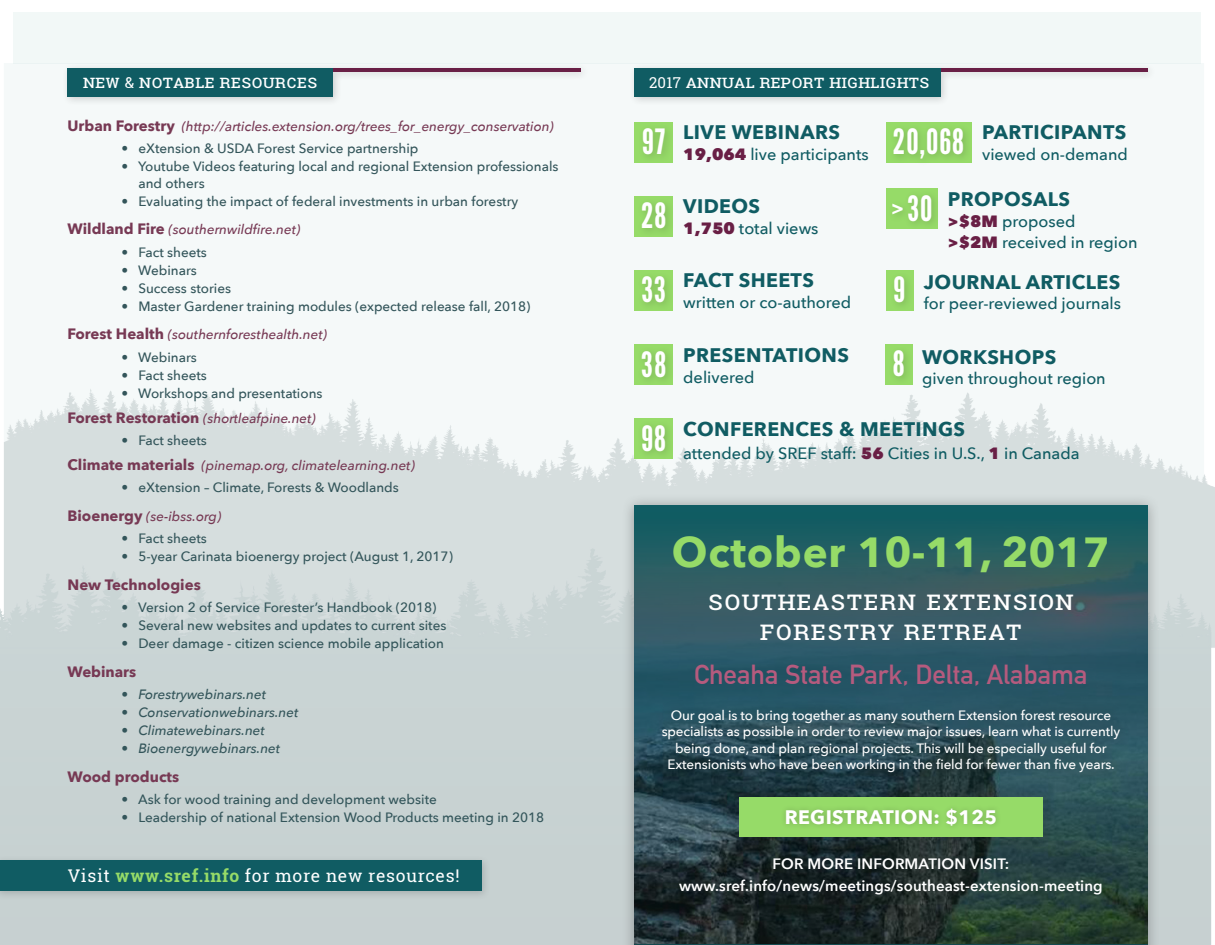
<style>
.page{position:relative;width:1215px;height:945px;background:#fff}
.page>*{position:absolute;margin:0;border:0;box-sizing:border-box;transform-origin:0 0}
.t1{font:700 42px "Avenir Next";letter-spacing:.02em;color:#96db68}
.t2{font:34.8px "League Gothic";letter-spacing:.03em;color:#fff}
.t3{font:27px "Roboto Slab";letter-spacing:.05em;color:#fff}
.t4{font:700 27px "DIN Alternate";color:#b55b7e}
.t5{font:700 19.65px "Avenir Next";letter-spacing:.02em;color:#105c63}
.t6{font:700 19.5px "Avenir Next";letter-spacing:.02em;color:#fff}
.t7{font:18px "Roboto Slab";letter-spacing:.02em;color:#fff}
.t8{font:17.55px "Roboto Slab";letter-spacing:.04em;color:#fff}
.t9{font:500 16.35px "Avenir Next";color:#105c63}
.t10{font:600 15px "Avenir Next";letter-spacing:.01em;color:#fff}
.t11{font:700 15px "Avenir Next";color:#773954}
.t12{font:15px "Roboto Slab";color:#fff}
.t13{font:500 13.5px "Avenir Next";color:#33555a}
.t14{font:500 13.5px/16.5px "Avenir Next";letter-spacing:-.01em;color:#fff;text-align:center}
.t15{font:italic 500 13.5px "Avenir Next";color:#773954}
.t16{font:italic 500 13.5px "Avenir Next";color:#33555a}
.s1{font-size:15px}
.s2{font-weight:700;font-style:normal;font-size:15px}
.s3{font-style:normal}
.s4{font-weight:700;color:#96db68}
.s5{font-size:18px}
.s6{font-weight:800;color:#691f45}
.s7{font-family:"Bebas";font-size:22.8px}
</style>
<div class="page">
<img style="left:0;top:188px;width:1215px;height:757px">
<div style="left:14px;top:13px;width:1188px;height:51px;background:#f2f8f7"></div>
<div style="left:61px;top:62px;width:529px;height:45px;background:#231f20;opacity:.2"></div>
<hr style="left:67px;top:68px;width:513px;height:4px;background:#691f45">
<div style="left:67px;top:68px;width:266px;height:29px;background:#105c63"></div>
<div style="left:622px;top:494px;width:538px;height:451px;background:#231f20;opacity:.35"></div>
<div style="left:634px;top:506px;width:514px;height:439px;background:#125c62"></div>
<img style="left:634px;top:533px;width:514px;height:411px">
<div style="left:650px;top:698px;width:481px;height:87px;background:#231f20;opacity:.45"></div>
<div style="left:720px;top:778px;width:341px;height:77px;background:#231f20;opacity:.25"></div>
<div style="left:739px;top:797px;width:303px;height:40px;background:#96db68"></div>
<div style="left:780px;top:803px;width:222px;height:28px;background:#231f20;opacity:.25"></div>
<div style="left:634px;top:122px;width:39px;height:41px;background:#96db68"></div>
<div style="left:638px;top:123px;width:36px;height:41px;background:#231f20;opacity:.2"></div>
<div style="left:886px;top:122px;width:86px;height:41px;background:#96db68"></div>
<div style="left:889px;top:123px;width:84px;height:45px;background:#231f20;opacity:.2"></div>
<div style="left:634px;top:196px;width:39px;height:41px;background:#96db68"></div>
<div style="left:637px;top:197px;width:38px;height:41px;background:#231f20;opacity:.2"></div>
<div style="left:634px;top:270px;width:39px;height:41px;background:#96db68"></div>
<div style="left:637px;top:271px;width:37px;height:41px;background:#91d365"></div>
<div style="left:886px;top:270px;width:27px;height:41px;background:#96db68"></div>
<div style="left:889px;top:271px;width:25px;height:41px;background:#231f20;opacity:.2"></div>
<div style="left:634px;top:419px;width:39px;height:40px;background:#96db68"></div>
<div style="left:637px;top:419px;width:37px;height:41px;background:#231f20;opacity:.2"></div>
<div style="left:634px;top:345px;width:39px;height:40px;background:#96db68"></div>
<div style="left:637px;top:346px;width:38px;height:41px;background:#231f20;opacity:.2"></div>
<div style="left:885px;top:344px;width:28px;height:41px;background:#96db68"></div>
<div style="left:889px;top:345px;width:24px;height:41px;background:#231f20;opacity:.2"></div>
<div style="left:0;top:855px;width:491px;height:46px;background:#231f20;opacity:.2"></div>
<div style="left:0;top:861px;width:481px;height:30px;background:#105c63"></div>
<div style="left:886px;top:189px;width:52px;height:40px;background:#96db68"></div>
<div style="left:887px;top:190px;width:54px;height:41px;background:#231f20;opacity:.2"></div>
<div style="left:628px;top:62px;width:529px;height:45px;background:#231f20;opacity:.2"></div>
<hr style="left:634px;top:68px;width:514px;height:4px;background:#691f45">
<div style="left:634px;top:68px;width:307px;height:29px;background:#105c63"></div>
<p class="t7" style="left:83px;top:69px;width:236px">New <span class="s1">&amp;</span> Notable Resource s</p>
<p class="t15" style="left:68px;top:114px;width:488px"><span class="s2">Urban Forestry</span> (http://articles.extension.org/trees_for_energy_conservation)</p>
<p class="t13" style="left:122px;top:137px;width:299px">• eXtension &amp; USDA Forest Service partnership</p>
<p class="t13" style="left:122px;top:155px;width:439px">• Youtube Videos featuring local and regional Extension professionals</p>
<p class="t13" style="left:138px;top:171px;width:68px">and others</p>
<p class="t13" style="left:122px;top:189px;width:398px">• Evaluating the impact of federal investments in urban forestry</p>
<p class="t15" style="left:68px;top:218px;width:234px"><span class="s2">Wildland Fire</span> (southernwildfire.net)</p>
<p class="t13" style="left:122px;top:240px;width:87px">• Fact sheets</p>
<p class="t13" style="left:122px;top:258px;width:77px">• Webinars</p>
<p class="t13" style="left:122px;top:276px;width:111px">• Success stories</p>
<p class="t13" style="left:122px;top:294px;width:410px">• Master Gardener training modules (expected release fall, 2018)</p>
<p class="t15" style="left:68px;top:323px;width:261px"><span class="s2">Forest Health</span> (southernforesthealth.net)</p>
<p class="t13" style="left:122px;top:345px;width:77px">• Webinars</p>
<p class="t13" style="left:122px;top:363px;width:87px">• Fact sheets</p>
<p class="t13" style="left:122px;top:381px;width:203px">• Workshops and presentations</p>
<p class="t15" style="left:68px;top:406px;width:250px"><span class="s2">Forest Restoration</span> (shortleafpine.net)</p>
<p class="t13" style="left:122px;top:429px;width:87px">• Fact sheets</p>
<p class="t15" style="left:68px;top:454px;width:349px"><span class="s2">Climate materials</span> (pinemap.org, climatelearning.net)</p>
<p class="t13" style="left:122px;top:476px;width:279px">• eXtension – Climate, Forests &amp; Woodlands</p>
<p class="t15" style="left:68px;top:505px;width:155px"><span class="s2">Bioenergy</span> (se-ibss.org)</p>
<p class="t13" style="left:122px;top:527px;width:87px">• Fact sheets</p>
<p class="t13" style="left:122px;top:545px;width:333px">• 5-year Carinata bioenergy project (August 1, 2017)</p>
<p class="t11" style="left:68px;top:572px;width:135px">New Technologies</p>
<p class="t13" style="left:122px;top:596px;width:317px">• Version 2 of Service Forester’s Handbook (2018)</p>
<p class="t13" style="left:122px;top:614px;width:326px">• Several new websites and updates to current sites</p>
<p class="t13" style="left:122px;top:632px;width:324px">• Deer damage - citizen science mobile application</p>
<p class="t11" style="left:68px;top:659px;width:70px">Webinars</p>
<p class="t16" style="left:122px;top:683px;width:146px"><span class="s3">•</span> Forestrywebinars.net</p>
<p class="t16" style="left:122px;top:701px;width:178px">• Conservationwebinars.net</p>
<p class="t16" style="left:122px;top:719px;width:145px">• Climatewebinars.net</p>
<p class="t16" style="left:122px;top:737px;width:160px">• Bioenergywebinars.net</p>
<p class="t11" style="left:68px;top:764px;width:113px">Wood products</p>
<p class="t13" style="left:122px;top:788px;width:317px">• Ask for wood training and development website</p>
<p class="t13" style="left:122px;top:806px;width:424px">• Leadership of national Extension Wood Products meeting in 2018</p>
<p class="t8" style="left:68px;top:863px;width:393px">Visit <span class="s4">www.sref.info</span> for more new resources!</p>
<p class="t12" style="left:649px;top:72px;width:50px">2017 <span class="s5">Ann</span></p>
<p class="t7" style="left:722px;top:69px;width:209px">ual Rep ort Highlights</p>
<p class="t2" style="left:642px;top:121px;width:24px">97</p>
<p class="t5" style="left:683px;top:115px;width:158px">LIVE WEBINARS</p>
<p class="t2" style="left:893px;top:121px;width:73px">20,068</p>
<p class="t9" style="left:683px;top:140px;width:187px"><span class="s6">19,064</span> live participants</p>
<p class="t5" style="left:982px;top:115px;width:146px">PARTICIPANTS</p>
<p class="t9" style="left:982px;top:140px;width:147px">viewed on-demand</p>
<p class="t2" style="left:641px;top:195px;width:27px">28</p>
<p class="t5" style="left:683px;top:189px;width:78px">VIDEOS</p>
<p class="t9" style="left:683px;top:214px;width:137px"><span class="s6">1,750</span> total views</p>
<p class="t2" style="left:892px;top:188px;width:42px"><span class="s7">&gt;</span>30</p>
<p class="t5" style="left:948px;top:182px;width:124px">PROPOSALS</p>
<p class="t9" style="left:948px;top:207px;width:129px"><span class="s6">&gt;$8M</span> proposed</p>
<p class="t9" style="left:948px;top:228px;width:191px"><span class="s6">&gt;$2M</span> received in region</p>
<p class="t2" style="left:642px;top:269px;width:26px">33</p>
<p class="t5" style="left:683px;top:263px;width:132px">FACT SHEETS</p>
<p class="t2" style="left:894px;top:269px;width:13px">9</p>
<p class="t9" style="left:683px;top:288px;width:169px">written or co-authored</p>
<p class="t5" style="left:924px;top:265px;width:198px">JOURNAL ARTICLES</p>
<p class="t9" style="left:924px;top:290px;width:199px">for peer-reviewed journals</p>
<p class="t2" style="left:641px;top:344px;width:27px">38</p>
<p class="t5" style="left:683px;top:338px;width:167px">PRESENTATIONS</p>
<p class="t2" style="left:893px;top:343px;width:13px">8</p>
<p class="t5" style="left:922px;top:340px;width:135px">WORKSHOPS</p>
<p class="t9" style="left:683px;top:363px;width:73px">delivered</p>
<p class="t9" style="left:922px;top:364px;width:185px">given throughout region</p>
<p class="t2" style="left:641px;top:418px;width:26px">98</p>
<p class="t5" style="left:683px;top:412px;width:283px">CONFERENCES &amp; MEETINGS</p>
<p class="t9" style="left:683px;top:440px;width:398px">attended by SREF staff: <span class="s6">56</span> Cities in U.S., <span class="s6">1</span> in Canada</p>
<p class="t1" style="left:672px;top:516px;width:440px">October 10-11, 2017</p>
<p class="t3" style="left:708px;top:582px;width:174px">Southeastern</p>
<p class="t3" style="left:927px;top:582px;width:147px">extension</p>
<p class="t3" style="left:760px;top:612px;width:263px">Fore stry retreat</p>
<p class="t4" style="left:694px;top:654px;width:395px">Cheaha State Park, Delta, Alabama</p>
<p class="t14" style="left:662px;top:706px;width:460px">Our goal is to bring together as many southern Extension forest resource specialists as possible in order to review major issues, learn what is currently being done, and plan regional projects. This will be especially useful for Extensionists who have been working in the field for fewer than five years.</p>
<p class="t6" style="left:785px;top:800px;width:214px">REGISTRATION: $125</p>
<p class="t10" style="left:772px;top:851px;width:238px">FOR MORE INFORMATION VISIT:</p>
<p class="t10" style="left:679px;top:873px;width:425px">www.sref.info/news/meetings/southeast-extension-meeting</p>
</div>
